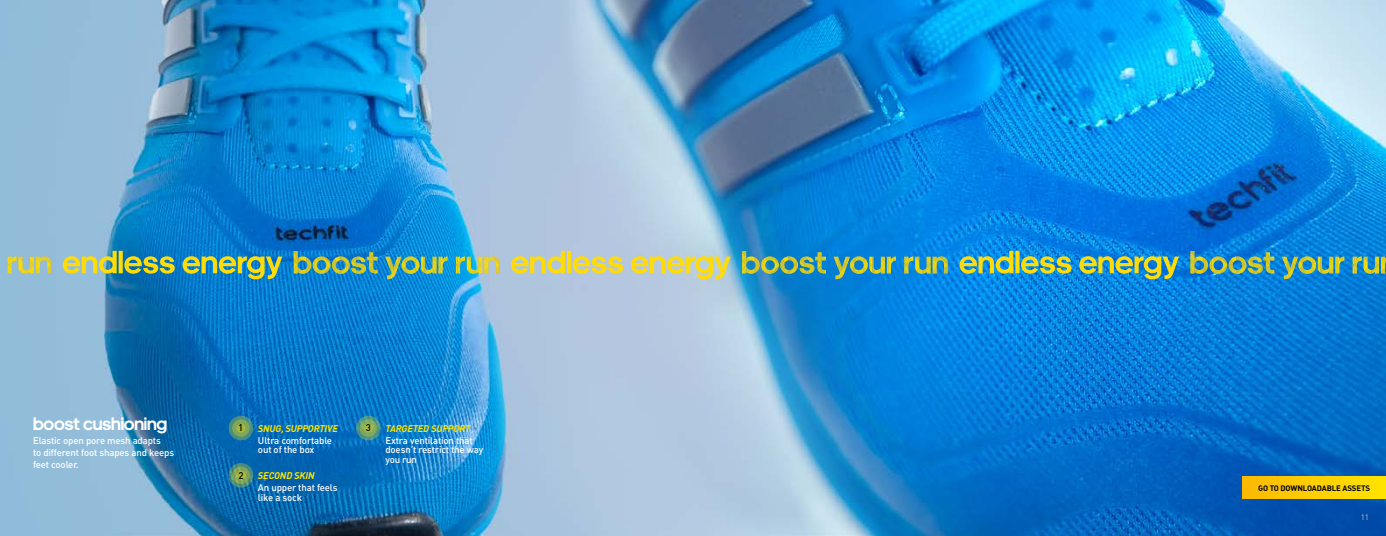
<style>
.page{position:relative;width:1386px;height:536px;background:#fff}
.page>*{position:absolute;margin:0;border:0;box-sizing:border-box;transform-origin:0 0}
.t1{font:700 18.38px "adi Neue 2013";letter-spacing:-.015em;color:#fff}
.t2{font:500 9.71px "Adi Haus";color:#000}
.t3{font:500 9.62px/9.6px "Adi Haus";letter-spacing:-.015em;color:#fff}
.t4{font:italic 700 9.62px "Adi Haus";letter-spacing:-.015em;color:#fee500}
.t5{font:500 9.62px "Adi Haus";color:#000}
.t6{font:700 7.88px "Adi Haus";letter-spacing:-.015em;color:#000}
.t7{font:7.88px "Adi Haus";color:#c6c6c6}
</style>
<div class="page">
<img style="left:0;top:0;width:1386px;height:536px">
<svg style="left:229px;top:415px;width:24px;height:25px"></svg>
<svg style="left:232px;top:419px;width:18px;height:17px"></svg>
<svg style="left:236px;top:423px;width:9px;height:9px"></svg>
<svg style="left:356px;top:415px;width:25px;height:25px"></svg>
<svg style="left:360px;top:419px;width:17px;height:17px"></svg>
<div style="left:364px;top:423px;width:9px;height:9px;background:#a6bc43;border-radius:50%"></div>
<img style="left:294px;top:251px;width:206px;height:28px">
<svg style="left:742px;top:251px;width:206px;height:28px;background:#4a989c"></svg>
<svg style="left:1190px;top:251px;width:196px;height:28px;background:#48969f"></svg>
<svg style="left:0;top:251px;width:51px;height:28px"></svg>
<svg style="left:8px;top:256px;width:43px;height:18px"></svg>
<svg style="left:63px;top:251px;width:219px;height:28px;background:#70a484"></svg>
<svg style="left:511px;top:251px;width:220px;height:28px;background:#cecf93"></svg>
<img style="left:960px;top:251px;width:219px;height:28px">
<svg style="left:229px;top:463px;width:24px;height:24px"></svg>
<svg style="left:232px;top:466px;width:18px;height:18px"></svg>
<svg style="left:236px;top:470px;width:9px;height:9px"></svg>
<div style="left:1242px;top:476px;width:144px;height:22px;background:linear-gradient(to right,#fcb900,#ffe400)"></div>
<h1 class="t1" style="left:33px;top:413px;width:136px">boost cushioning</h1>
<p class="t4" style="left:258px;top:421px;width:81px">SNUG, SUPPORTIVE</p>
<p class="t3" style="left:258px;top:435px;width:76px">Ultra comfortable out of the box</p>
<p class="t5" style="left:366px;top:421px;width:7px">3</p>
<p class="t2" style="left:238px;top:421px;width:7px">1</p>
<p class="t4" style="left:385px;top:421px;width:86px">TARGETED SUPPORT</p>
<p class="t3" style="left:385px;top:435px;width:99px">Extra ventilation that doesn’t restrict the way you run</p>
<p class="t3" style="left:33px;top:434px;width:143px;line-height:12.1px">Elastic open pore mesh adapts<br>to different foot shapes and keeps feet cooler.</p>
<p class="t5" style="left:238px;top:469px;width:7px">2</p>
<p class="t4" style="left:258px;top:469px;width:58px">SECOND SKIN</p>
<p class="t3" style="left:258px;top:482px;width:81px">An upper that feels like a sock</p>
<p class="t6" style="left:1258px;top:482px;width:114px">GO TO DOWNLOADABLE ASSETS</p>
<p class="t7" style="left:1361px;top:512px;width:10px">11</p>
</div>
